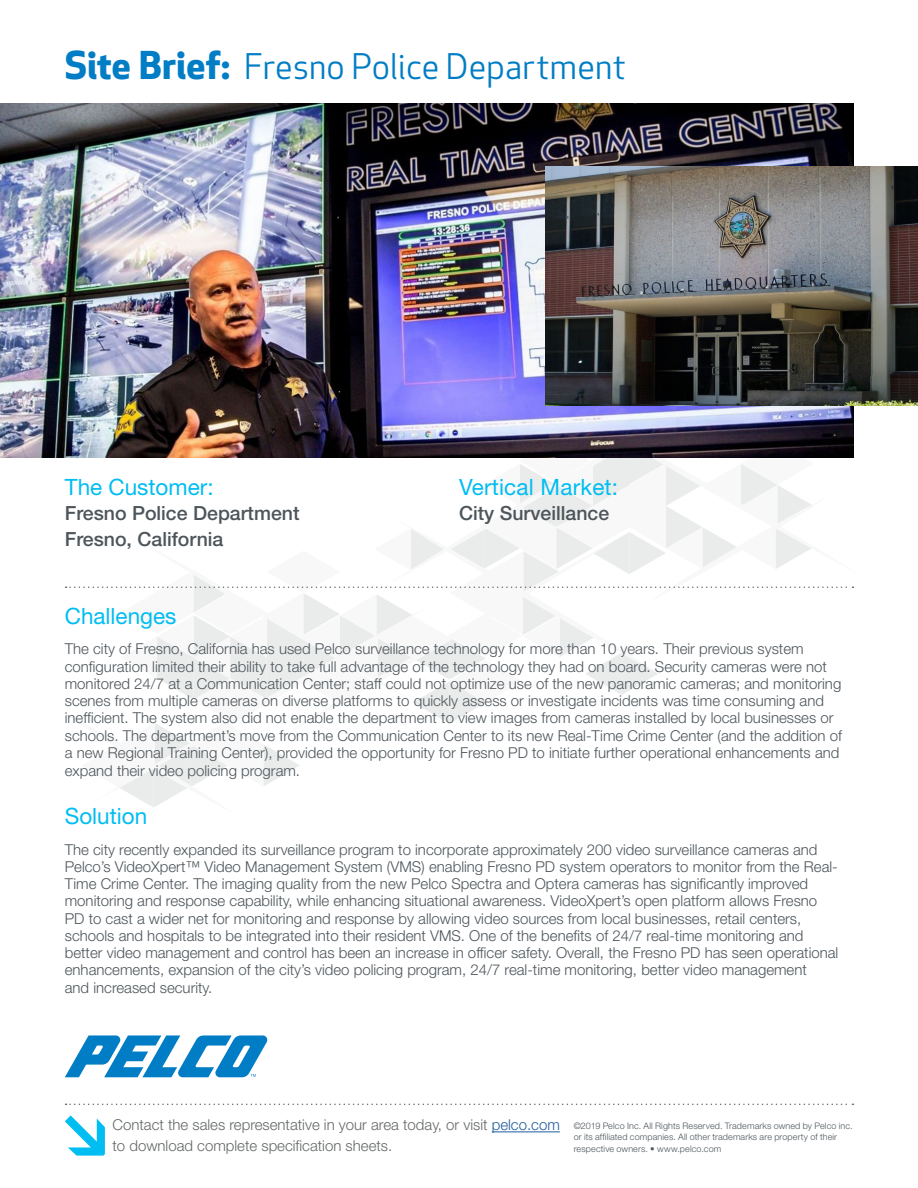
<style>
.page{position:relative;width:918px;height:1188px;background:#fff}
.page>*{position:absolute;margin:0;border:0;box-sizing:border-box;transform-origin:0 0}
.t1{font:34.5px "Apex New";letter-spacing:.005em;color:#007dc5}
.t2{font:22.5px "Helvetica Neue LT Std";color:#00bdf2}
.t3{font:500 19.5px/25.5px "Helvetica Neue LT Std";color:#4d555b}
.t4{font:300 15px/17.2px "Helvetica Neue LT Std";color:#4d555b}
.t5{font:300 15px/21px "Helvetica Neue LT Std";color:#656868}
.t6{font:300 9px/11.4px "Helvetica Neue LT Std";letter-spacing:.015em;color:#4d555b}
.s1{font-weight:700;font-size:37.5px}
.s2{color:#215e9e}
</style>
<div class="page">
<svg style="left:65px;top:1035px;width:202px;height:42px"></svg>
<hr style="left:492px;top:1132px;width:68px;height:1px;background:#215e9e">
<svg style="left:66px;top:1104px;width:787px;height:1px"></svg>
<svg style="left:65px;top:1115px;width:40px;height:41px"></svg>
<svg style="left:59px;top:457px;width:794px;height:350px"></svg>
<img style="left:0;top:104px;width:853px;height:353px">
<img style="left:545px;top:166px;width:373px;height:240px">
<h1 class="t1" style="left:65px;top:45px;width:563px"><span class="s1">Site Brief:</span> Fresno Police Department</h1>
<h2 class="t2" style="left:65px;top:473px;width:150px">The Customer:</h2>
<h3 class="t3" style="left:65px;top:501px;width:236px">Fresno Police Department<br>Fresno, California</h3>
<h2 class="t2" style="left:459px;top:473px;width:161px">Vertical Market:</h2>
<h3 class="t3" style="left:459px;top:501px;width:152px">City Surveillance</h3>
<h2 class="t2" style="left:65px;top:602px;width:113px">Challenges</h2>
<p class="t4" style="left:65px;top:640px;width:779px">The city of Fresno, California has used Pelco surveillance technology for more than 10 years. Their previous system configuration limited their ability to take full advantage of the technology they had on board. Security cameras were not monitored 24/7 at a Communication Center; staff could not optimize use of the new panoramic cameras; and monitoring scenes from multiple cameras on diverse platforms to quickly assess or investigate incidents was time consuming and inefficient. The system also did not enable the department to view images from cameras installed by local businesses or schools. The department’s move from the Communication Center to its new Real-Time Crime Center (and the addition of a new Regional Training Center), provided the opportunity for Fresno PD to initiate further operational enhancements and expand their video policing program.</p>
<h2 class="t2" style="left:65px;top:802px;width:84px">Solution</h2>
<p class="t4" style="left:65px;top:840px;width:775px">The city recently expanded its surveillance program to incorporate approximately 200 video surveillance cameras and Pelco’s VideoXpert™ Video Management System (VMS) enabling Fresno PD system operators to monitor from the Real-Time Crime Center. The imaging quality from the new Pelco Spectra and Optera cameras has significantly improved monitoring and response capability, while enhancing situational awareness. VideoXpert’s open platform allows Fresno PD to cast a wider net for monitoring and response by allowing video sources from local businesses, retail centers, schools and hospitals to be integrated into their resident VMS. One of the benefits of 24/7 real-time monitoring and better video management and control has been an increase in officer safety. Overall, the Fresno PD has seen operational enhancements, expansion of the city’s video policing program, 24/7 real-time monitoring, better video management<br>and increased security.</p>
<p class="t5" style="left:113px;top:1114px;width:449px">Contact the sales representative in your area today, or visit <span class="s2">pelco.com </span>to download complete specification sheets.</p>
<p class="t6" style="left:574px;top:1120px;width:280px">©2019 Pelco Inc. All Rights Reserved. Trademarks owned by Pelco inc. or its affiliated companies. All other trademarks are property of their respective owners. • www.pelco.com</p>
</div>
